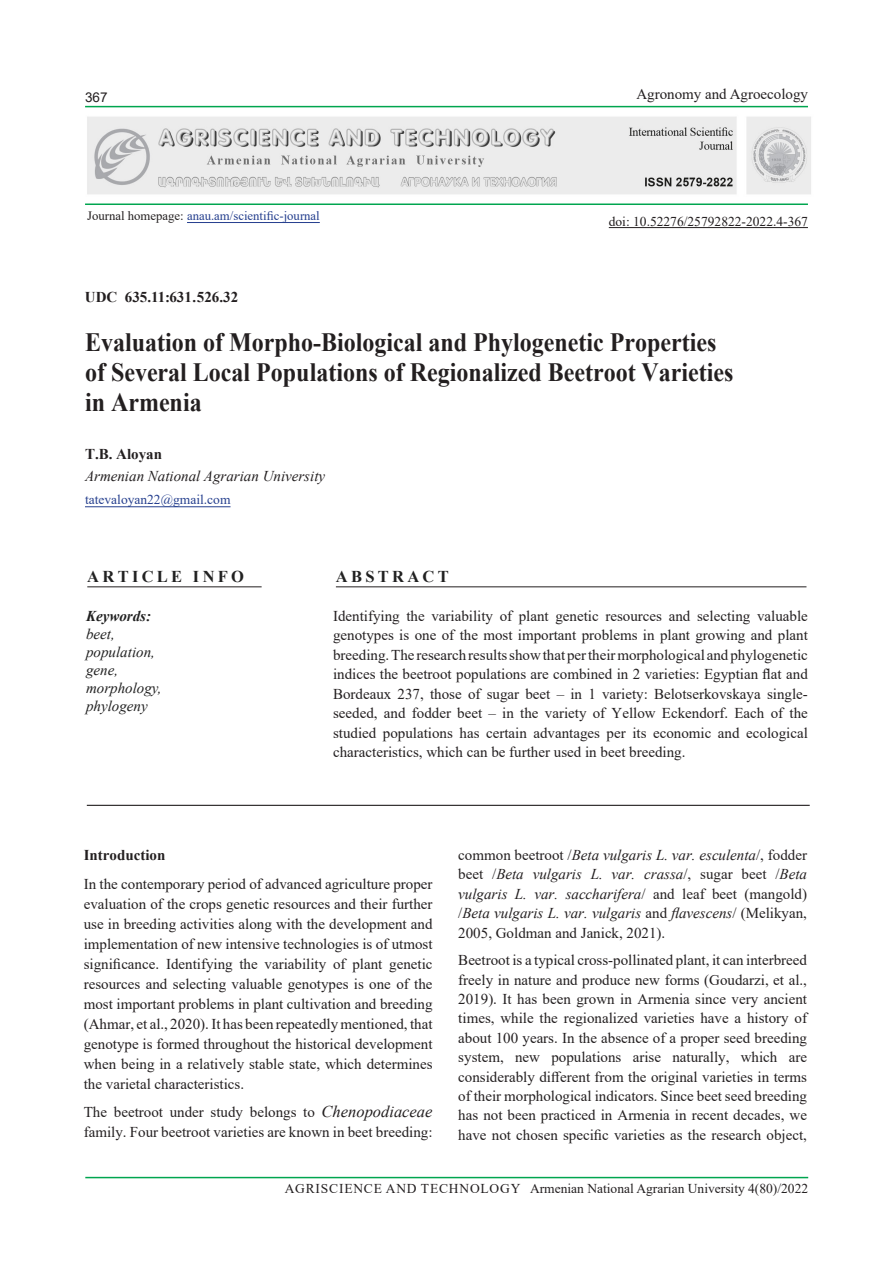
<style>
.page{position:relative;width:893px;height:1263px;background:#fff}
.page>*{position:absolute;margin:0;border:0;box-sizing:border-box;transform-origin:0 0}
.anglzag{font:700 26.4px/30px "Times New Roman";color:#231f20;scale:.91 1}
.HTML_Preformatted{font:700 16.5px "Times New Roman";letter-spacing:.2em;color:#212121}
.TEXT{font:15px/20.1px "Times New Roman";color:#231f20;text-align:justify}
.TEXT-2{font:italic 15px/19.4px "Times New Roman";color:#231f20;text-align:justify}
.TEXT-3{font:700 15px "Times New Roman";color:#231f20}
.t1{font:italic 15px "Times New Roman";color:#212121}
.t2{font:italic 700 15px "Times New Roman";color:#212121}
.TEXT-4{font:13.5px "Times New Roman";color:#231f20}
.t3{font:13.5px "Times New Roman";color:#253f8e}
.t4{font:13.5px "Arial";color:#231f20}
.t5{font:12.75px "Times New Roman";color:#253f8e}
.s1{color:#231f20}
.s2{font-style:italic;font-size:16.5px}
.s3{font-style:normal}
</style>
<div class="page">
<hr style="left:85px;top:1177px;width:723px;height:1px;background:#00a54f">
<hr style="left:85px;top:106px;width:723px;height:1px;background:#00a54f">
<hr style="left:187px;top:222px;width:133px;height:1px;background:#253f8e">
<hr style="left:85px;top:203px;width:723px;height:2px;background:#00a54f">
<img style="left:87px;top:117px;width:724px;height:77px">
<hr style="left:85px;top:506px;width:146px;height:1px;background:#253f8e">
<hr style="left:87px;top:586px;width:175px;height:1px;background:#231f20">
<hr style="left:87px;top:805px;width:723px;height:1px;background:#231f20">
<hr style="left:336px;top:586px;width:470px;height:1px;background:#231f20">
<hr style="left:609px;top:227px;width:199px;height:1px;background:#231f20">
<p class="t4" style="left:85px;top:88px;width:24px">367</p>
<p class="TEXT" style="left:636px;top:83px;width:173px">Agronomy and Agroecology</p>
<p class="t5" style="left:87px;top:206px;width:234px"><span class="s1">Journal homepage:</span> anau.am/scientific-journal</p>
<p class="TEXT-3" style="left:85px;top:287px;width:155px">UDC 635.11։631․526.32</p>
<p class="TEXT-4" style="left:609px;top:212px;width:201px">doi: 10.52276/25792822-2022.4-367</p>
<p class="anglzag" style="left:85px;top:326px;width:714px">Evaluation of Morpho-Biological and Phylogenetic Properties of Several Local Populations of Regionalized Beetroot Varieties in Armenia</p>
<p class="TEXT-3" style="left:85px;top:443px;width:79px">T.B. Aloyan</p>
<p class="TEXT-2" style="left:85px;top:466px;width:242px">Armenian National Agrarian University</p>
<p class="t3" style="left:85px;top:490px;width:147px">tatevaloyan22@gmail.com</p>
<p class="HTML_Preformatted" style="left:87px;top:564px;width:158px">ARTICLE INFO</p>
<p class="t2" style="left:86px;top:606px;width:66px">Keywords:</p>
<p class="t1" style="left:86px;top:624px;width:30px">beet,</p>
<p class="t1" style="left:86px;top:642px;width:70px">population,</p>
<p class="t1" style="left:86px;top:660px;width:34px">gene,</p>
<p class="t1" style="left:86px;top:678px;width:77px">morphology,</p>
<p class="t1" style="left:86px;top:696px;width:63px">phylogeny</p>
<p class="HTML_Preformatted" style="left:336px;top:564px;width:114px">ABSTRACT</p>
<p class="TEXT" style="left:333px;top:605px;width:476px;line-height:19.5px">Identifying the variability of plant genetic resources and selecting valuable genotypes is one of the most important problems in plant growing and plant breeding. The research results show that per their morphological and phylogenetic indices the beetroot populations are combined in 2 varieties: Egyptian flat and Bordeaux 237, those of sugar beet – in 1 variety: Belotserkovskaya single&shy;seeded, and fodder beet – in the variety of Yellow Eckendorf. Each of the studied populations has certain advantages per its economic and ecological characteristics, which can be further used in beet breeding.</p>
<p class="TEXT-3" style="left:84px;top:844px;width:83px">Introduction</p>
<p class="TEXT" style="left:84px;top:873px;width:350px">In the contemporary period of advanced agriculture proper evaluation of the crops genetic resources and their further use in breeding activities along with the development and implementation of new intensive technologies is of utmost significance. Identifying the variability of plant genetic resources and selecting valuable genotypes is one of the most important problems in plant cultivation and breeding (Ahmar, et al., 2020). It has been repeatedly mentioned, that genotype is formed throughout the historical development when being in a relatively stable state, which determines the varietal characteristics.</p>
<p class="TEXT" style="left:84px;top:1102px;width:350px">The beetroot under study belongs to <span class="s2">Chenopodiaceae </span>family. Four beetroot varieties are known in beet breeding:</p>
<p class="TEXT-2" style="left:458px;top:845px;width:350px"><span class="s3">common beetroot /</span>Beta vulgaris L. var. esculenta<span class="s3">/, fodder beet /</span>Beta vulgaris L. var. crassa<span class="s3">/, sugar beet /</span>Beta vulgaris L. var. saccharifera<span class="s3">/ and leaf beet (mangold) /</span>Beta vulgaris L. var. vulgaris <span class="s3">and</span> flavescens<span class="s3">/ (Melikyan, 2005, Goldman and Janick, 2021).</span></p>
<p class="TEXT" style="left:458px;top:950px;width:350px;line-height:19.4px">Beetroot is a typical cross-pollinated plant, it can interbreed freely in nature and produce new forms (Goudarzi, et al., 2019). It has been grown in Armenia since very ancient times, while the regionalized varieties have a history of about 100 years. In the absence of a proper seed breeding system, new populations arise naturally, which are considerably different from the original varieties in terms of their morphological indicators. Since beet seed breeding has not been practiced in Armenia in recent decades, we have not chosen specific varieties as the research object,</p>
<p class="TEXT-4" style="left:285px;top:1179px;width:525px">AGRISCIENCE AND TECHNOLOGY Armenian National Agrarian University 4(80)/2022</p>
</div>
